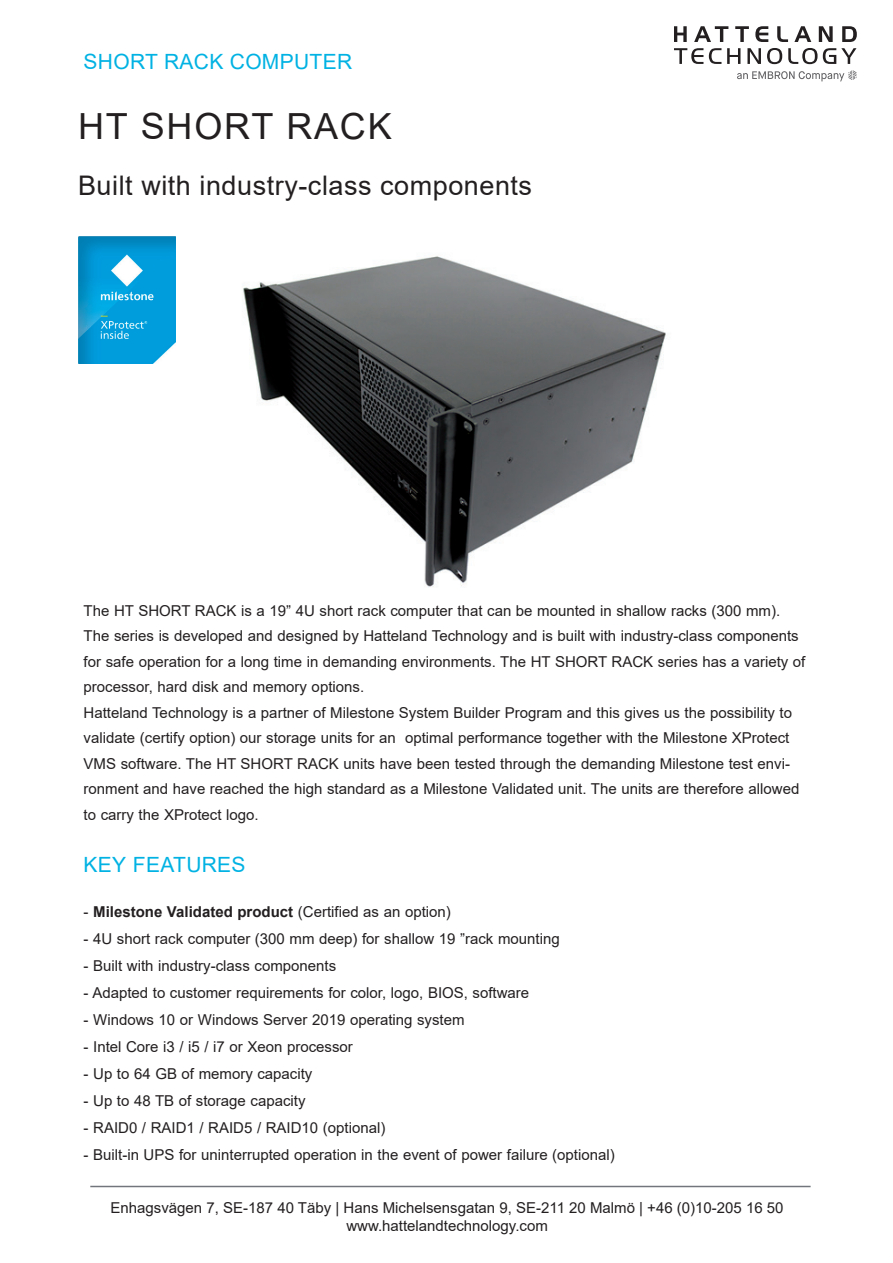
<style>
.page{position:relative;width:893px;height:1263px;background:#fff}
.page>*{position:absolute;margin:0;border:0;box-sizing:border-box;transform-origin:0 0}
.t1{font:36px "Arial";letter-spacing:.05em;color:#231f20}
.t2{font:27px "Arial";letter-spacing:.02em;color:#231f20}
.t3{font:21px "Arial";letter-spacing:.015em;color:#01b2e3}
.t4{font:15px/25.5px "Arial";color:#231f20}
.t5{font:700 15px "Arial";color:#231f20}
.s1{font-weight:400}
</style>
<div class="page">
<img style="left:243px;top:256px;width:423px;height:331px">
<svg style="left:674px;top:48px;width:29px;height:16px"></svg>
<svg style="left:709px;top:48px;width:12px;height:16px"></svg>
<svg style="left:727px;top:48px;width:13px;height:16px"></svg>
<svg style="left:747px;top:48px;width:14px;height:16px"></svg>
<svg style="left:767px;top:48px;width:15px;height:16px"></svg>
<svg style="left:788px;top:48px;width:29px;height:16px"></svg>
<svg style="left:823px;top:48px;width:33px;height:16px"></svg>
<svg style="left:674px;top:26px;width:13px;height:16px"></svg>
<svg style="left:694px;top:26px;width:34px;height:16px"></svg>
<svg style="left:735px;top:26px;width:14px;height:16px"></svg>
<svg style="left:755px;top:26px;width:13px;height:16px"></svg>
<svg style="left:777px;top:26px;width:11px;height:16px"></svg>
<svg style="left:794px;top:26px;width:17px;height:16px"></svg>
<svg style="left:819px;top:26px;width:14px;height:16px"></svg>
<svg style="left:842px;top:26px;width:15px;height:16px"></svg>
<svg style="left:737px;top:70px;width:120px;height:11px"></svg>
<hr style="left:90px;top:1186px;width:721px;height:1px;background:#72767c">
<img style="left:78px;top:236px;width:98px;height:127px">
<h3 class="t3" style="left:84px;top:47px;width:270px">SHORT RACK COMPUTER</h3>
<h1 class="t1" style="left:78px;top:102px;width:315px">HT SHORT RACK</h1>
<h2 class="t2" style="left:78px;top:167px;width:456px">Built with industry-class components</h2>
<p class="t4" style="left:84px;top:598px;width:723px">The HT SHORT RACK is a 19” 4U short rack computer that can be mounted in shallow racks (300 mm).<br>The series is developed and designed by Hatteland Technology and is built with industry-class components for safe operation for a long time in demanding environments. The HT SHORT RACK series has a variety of processor, hard disk and memory options.<br>Hatteland Technology is a partner of Milestone System Builder Program and this gives us the possibility to validate (certify option) our storage units for an optimal performance together with the Milestone XProtect VMS software. The HT SHORT RACK units have been tested through the demanding Milestone test envi&shy;ronment and have reached the high standard as a Milestone Validated unit. The units are therefore allowed to carry the XProtect logo.</p>
<h3 class="t3" style="left:84px;top:850px;width:163px">KEY FEATURES</h3>
<p class="t5" style="left:84px;top:901px;width:369px"><span class="s1">-</span> Milestone Validated product <span class="s1">(Certified as an option)</span></p>
<p class="t4" style="left:84px;top:926px;width:478px">- 4U short rack computer (300 mm deep) for shallow 19 ”rack mounting</p>
<p class="t4" style="left:84px;top:953px;width:254px">- Built with industry-class components</p>
<p class="t4" style="left:84px;top:980px;width:447px">- Adapted to customer requirements for color, logo, BIOS, software</p>
<p class="t4" style="left:84px;top:1007px;width:382px">- Windows 10 or Windows Server 2019 operating system</p>
<p class="t4" style="left:84px;top:1034px;width:271px">- Intel Core i3 / i5 / i7 or Xeon processor</p>
<p class="t4" style="left:84px;top:1061px;width:230px">- Up to 64 GB of memory capacity</p>
<p class="t4" style="left:84px;top:1088px;width:223px">- Up to 48 TB of storage capacity</p>
<p class="t4" style="left:84px;top:1115px;width:303px">- RAID0 / RAID1 / RAID5 / RAID10 (optional)</p>
<p class="t4" style="left:84px;top:1142px;width:533px">- Built-in UPS for uninterrupted operation in the event of power failure (optional)</p>
<p class="t4" style="left:111px;top:1198px;width:675px;line-height:18px;text-align:center">Enhagsvägen 7, SE-187 40 Täby | Hans Michelsensgatan 9, SE-211 20 Malmö | +46 (0)10-205 16 50 www.hattelandtechnology.com</p>
</div>
